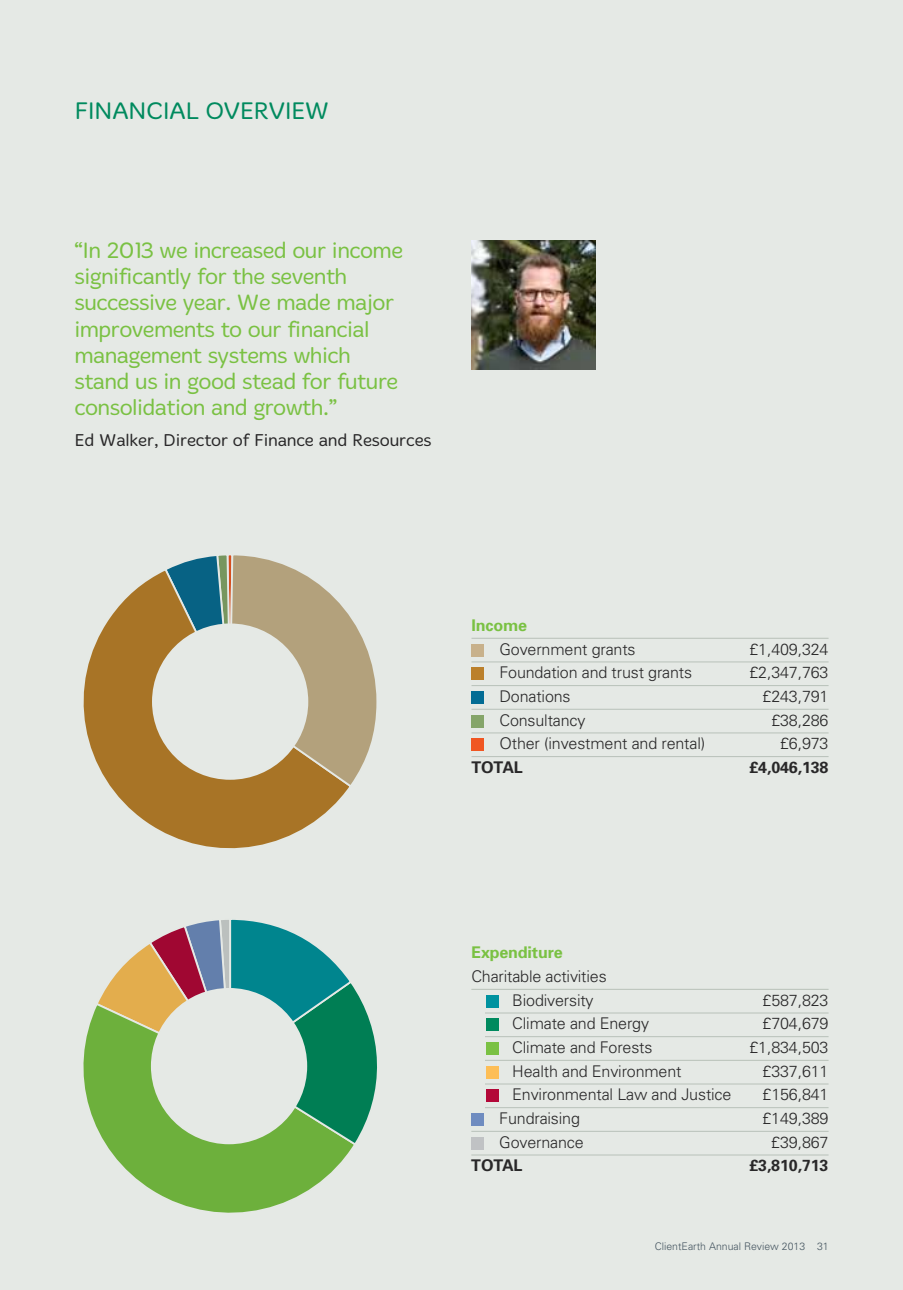
<style>
.page{position:relative;width:903px;height:1290px;background:#e5e9e5}
.page>*{position:absolute;margin:0;border:0;box-sizing:border-box;transform-origin:0 0}
.t1{font:300 24.5px "Merge";letter-spacing:-.025em;color:#008a5e}
.t2{font:300 22.75px/26.2px "Merge";letter-spacing:-.025em;color:#7ac143}
.t3{font:300 17.5px "Merge";color:#292829}
.t4{font:300 16.1px/23.6px "Univers";letter-spacing:-.01em;color:#292829}
.t5{font:700 16.1px "Univers";letter-spacing:-.01em;color:#292829}
.t6{font:700 16.1px "Univers";letter-spacing:-.01em;color:#7ac143}
.t7{font:300 10.5px "Univers";color:#455560}
</style>
<div class="page">
<img style="left:471px;top:241px;width:124px;height:129px">
<hr style="left:471px;top:638px;width:357px;height:1px;background:#b8c1b9">
<hr style="left:471px;top:661px;width:357px;height:1px;background:#b8c1b9">
<hr style="left:471px;top:685px;width:357px;height:1px;background:#b8c1b9">
<hr style="left:471px;top:709px;width:357px;height:1px;background:#b8c1b9">
<hr style="left:471px;top:732px;width:357px;height:1px;background:#b8c1b9">
<hr style="left:471px;top:756px;width:357px;height:1px;background:#b8c1b9">
<div style="left:471px;top:644px;width:13px;height:12px;background:#c8b18b"></div>
<div style="left:471px;top:667px;width:13px;height:13px;background:#bb802b"></div>
<div style="left:471px;top:691px;width:13px;height:13px;background:#036c94"></div>
<div style="left:471px;top:715px;width:13px;height:12px;background:#85a569"></div>
<div style="left:471px;top:738px;width:13px;height:13px;background:#f05622"></div>
<hr style="left:471px;top:989px;width:357px;height:1px;background:#b8c1b9">
<hr style="left:471px;top:1012px;width:357px;height:1px;background:#b8c1b9">
<hr style="left:471px;top:1036px;width:357px;height:1px;background:#b8c1b9">
<hr style="left:471px;top:1060px;width:357px;height:1px;background:#b8c1b9">
<hr style="left:471px;top:1083px;width:357px;height:1px;background:#b8c1b9">
<hr style="left:471px;top:1107px;width:357px;height:1px;background:#b8c1b9">
<hr style="left:471px;top:1131px;width:357px;height:1px;background:#b8c1b9">
<hr style="left:471px;top:1154px;width:357px;height:1px;background:#b8c1b9">
<div style="left:486px;top:995px;width:13px;height:12px;background:#00929f"></div>
<div style="left:486px;top:1018px;width:13px;height:13px;background:#008a5e"></div>
<div style="left:486px;top:1042px;width:13px;height:13px;background:#7ac143"></div>
<div style="left:486px;top:1066px;width:13px;height:12px;background:#fdbe56"></div>
<div style="left:486px;top:1089px;width:13px;height:13px;background:#b30838"></div>
<div style="left:471px;top:1113px;width:13px;height:13px;background:#6f8cc0"></div>
<div style="left:471px;top:1137px;width:13px;height:12px;background:#c0c2c4"></div>
<div style="left:458px;top:1009px;width:27px;height:100px;background:#e5e9e5"></div>
<svg style="left:83px;top:571px;width:265px;height:278px"></svg>
<svg style="left:163px;top:555px;width:214px;height:234px"></svg>
<div style="left:153px;top:624px;width:154px;height:155px;background:#e5e9e5;border-radius:50%"></div>
<svg style="left:83px;top:1013px;width:270px;height:200px"></svg>
<svg style="left:94px;top:919px;width:283px;height:228px"></svg>
<div style="left:152px;top:989px;width:154px;height:154px;background:#e5e9e5;border-radius:50%"></div>
<h1 class="t1" style="left:74px;top:97px;width:256px">Financial overview</h1>
<h2 class="t2" style="left:74px;top:237px;width:330px">“I n 2013 we increased our income significantly for the seventh successive year. We made major improvements to our financial management systems which stand us in good stead for future consolidation and growth.”</h2>
<p class="t3" style="left:74px;top:430px;width:359px">Ed Walker, D irector of Finance and Resources</p>
<p class="t6" style="left:471px;top:616px;width:57px">Income</p>
<p class="t4" style="left:499px;top:637px;width:138px">Government grants</p>
<p class="t4" style="left:749px;top:637px;width:81px">£1,409,324</p>
<p class="t4" style="left:499px;top:661px;width:194px">Foundation and trust grants</p>
<p class="t4" style="left:749px;top:661px;width:81px">£2,347,763</p>
<p class="t4" style="left:499px;top:684px;width:73px">Donations</p>
<p class="t4" style="left:762px;top:684px;width:68px">£243,791</p>
<p class="t4" style="left:499px;top:708px;width:88px">Consultancy</p>
<p class="t4" style="left:771px;top:708px;width:59px">£38,286</p>
<p class="t4" style="left:499px;top:732px;width:207px">Other (investment and rental)</p>
<p class="t4" style="left:780px;top:732px;width:50px">£6,973</p>
<p class="t5" style="left:471px;top:757px;width:53px">TOTAL</p>
<p class="t5" style="left:749px;top:757px;width:81px">£4,046,138</p>
<p class="t6" style="left:471px;top:943px;width:93px">Expenditure</p>
<p class="t4" style="left:512px;top:964px;width:96px;text-indent:-41px">Charitable activities<br>Biodiversity</p>
<p class="t4" style="left:762px;top:988px;width:68px">£587,823</p>
<p class="t4" style="left:512px;top:1012px;width:138px">Climate and Energy</p>
<p class="t4" style="left:762px;top:1012px;width:68px">£704,679</p>
<p class="t4" style="left:512px;top:1035px;width:142px">Climate and Forests</p>
<p class="t4" style="left:749px;top:1035px;width:81px">£1,834,503</p>
<p class="t4" style="left:512px;top:1059px;width:171px">Health and Environment</p>
<p class="t4" style="left:762px;top:1059px;width:68px">£337,611</p>
<p class="t4" style="left:512px;top:1083px;width:221px">Environmental Law and Justice</p>
<p class="t4" style="left:762px;top:1083px;width:68px">£156,841</p>
<p class="t4" style="left:499px;top:1106px;width:82px">Fundraising</p>
<p class="t4" style="left:762px;top:1106px;width:68px">£149,389</p>
<p class="t4" style="left:499px;top:1130px;width:86px">Governance</p>
<p class="t4" style="left:771px;top:1130px;width:59px">£39,867</p>
<p class="t5" style="left:471px;top:1156px;width:53px">TOTAL</p>
<p class="t5" style="left:749px;top:1156px;width:81px">£3,810,713</p>
<p class="t7" style="left:655px;top:1240px;width:175px">ClientEarth Annual Review 2013 31</p>
</div>
